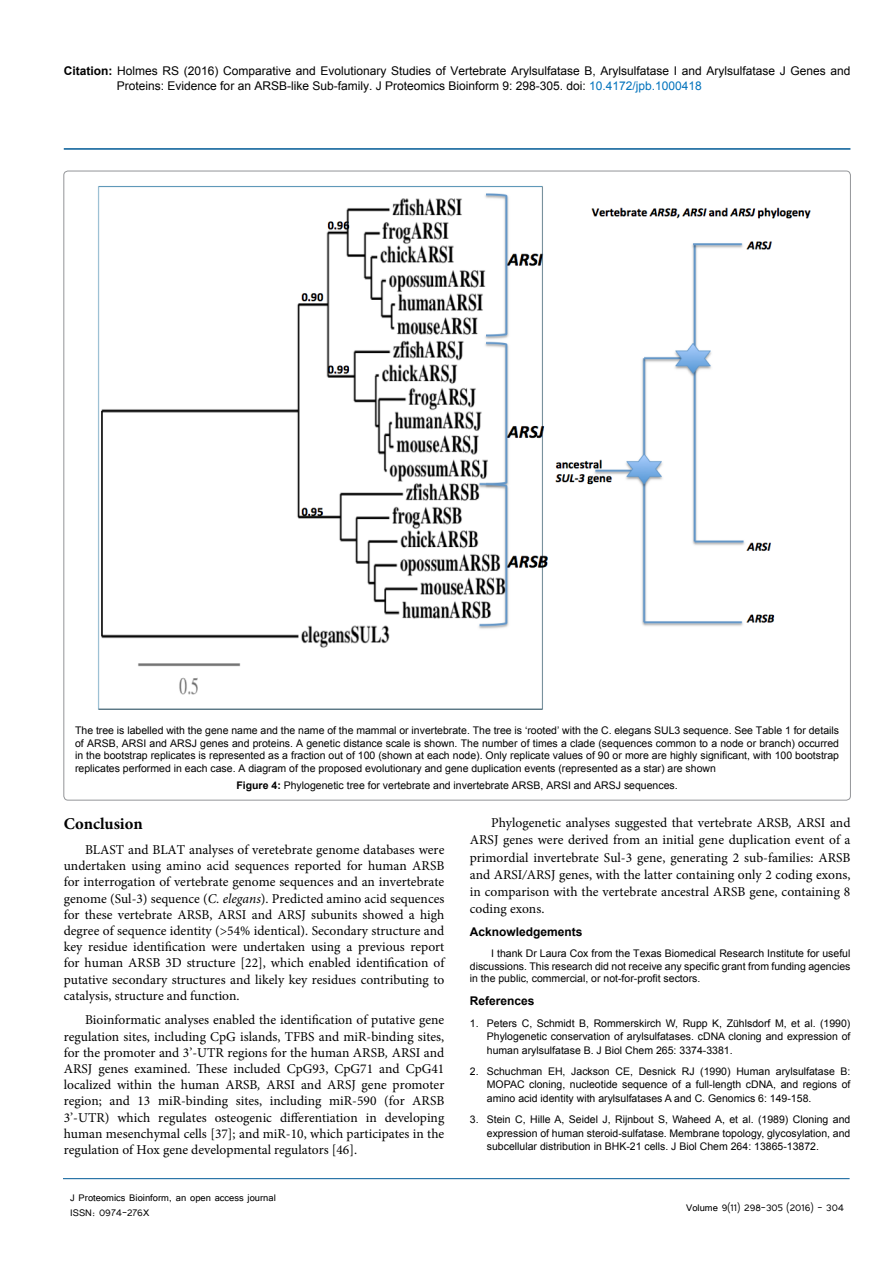
<style>
.page{position:relative;width:893px;height:1263px;background:#fff}
.page>*{position:absolute;margin:0;border:0;box-sizing:border-box;transform-origin:0 0}
.t1{font:700 16.5px "Minion Pro";color:#000}
.t2{font:13.5px/16.2px "Minion Pro";color:#000;text-align:justify}
.t3{font:12px/14.4px "Arial";color:#000}
.t4{font:12px/14.4px "Tunga";color:#000}
.t5{font:700 12px "Arial";color:#000}
.t6{font:10.5px/13.2px "Arial";color:#000;text-align:justify}
.s1{font-weight:700}
.s2{color:#0072bc}
.s3{font-style:italic}
</style>
<div class="page">
<hr style="left:64px;top:148px;width:786px;height:2px;background:#005a96">
<hr style="left:63px;top:1178px;width:787px;height:1px;background:#005a96">
<img style="left:98px;top:186px;width:713px;height:524px">
<p class="t3" style="left:117px;top:64px;width:735px;text-indent:-53px"><span class="s1">Citation:</span> Holmes RS (2016) Comparative and Evolutionary Studies of Vertebrate Arylsulfatase B, Arylsulfatase I and Arylsulfatase J Genes and<br>Proteins: Evidence for an ARSB-like Sub-family. J Proteomics Bioinform 9: 298-305. doi: <span class="s2">10.4172/jpb.1000418</span></p>
<p class="t6" style="left:75px;top:724px;width:765px;line-height:12.6px">The tree is labelled with the gene name and the name of the mammal or invertebrate. The tree is ‘rooted’ with the C. elegans SUL3 sequence. See Table 1 for details of ARSB, ARSI and ARSJ genes and proteins. A genetic distance scale is shown. The number of times a clade (sequences common to a node or branch) occurred in the bootstrap replicates is represented as a fraction out of 100 (shown at each node). Only replicate values of 90 or more are highly significant, with 100 bootstrap replicates performed in each case. A diagram of the proposed evolutionary and gene duplication events (represented as a star) are shown</p>
<p class="t6" style="left:236px;top:778px;width:443px"><span class="s1">Figure 4:</span> Phylogenetic tree for vertebrate and invertebrate ARSB, ARSI and ARSJ sequences.</p>
<p class="t1" style="left:64px;top:812px;width:81px">Conclusion</p>
<p class="t2" style="left:64px;top:841px;width:382px;text-indent:21px">BLAST and BLAT analyses of veretebrate genome databases were undertaken using amino acid sequences reported for human ARSB for interrogation of vertebrate genome sequences and an invertebrate genome (Sul-3) sequence (<span class="s3">C. elegans</span>). Predicted amino acid sequences for these vertebrate ARSB, ARSI and ARSJ subunits showed a high degree of sequence identity (&gt;54% identical). Secondary structure and key residue identification were undertaken using a previous report for human ARSB 3D structure [22], which enabled identification of putative secondary structures and likely key residues contributing to catalysis, structure and function.</p>
<p class="t2" style="left:64px;top:1012px;width:382px;text-indent:21px">Bioinformatic analyses enabled the identification of putative gene regulation sites, including CpG islands, TFBS and miR-binding sites, for the promoter and 3’-UTR regions for the human ARSB<span class="s3">,</span> ARSI and ARSJ genes examined. These included CpG93, CpG71 and CpG41 localized within the human ARSB<span class="s3">,</span> ARSI and ARSJ gene promoter region; and 13 miR-binding sites, including miR-590 (for ARSB 3’-UTR) which regulates osteogenic differentiation in developing human mesenchymal cells [37]; and miR-10, which participates in the regulation of Hox gene developmental regulators [46].</p>
<p class="t2" style="left:470px;top:814px;width:382px;line-height:17.2px;text-indent:21px">Phylogenetic analyses suggested that vertebrate ARSB<span class="s3">,</span> ARSI and ARSJ genes were derived from an initial gene duplication event of a primordial invertebrate Sul-3 gene, generating 2 sub-families: ARSB and ARSI<span class="s3">/</span>ARSJ genes, with the latter containing only 2 coding exons, in comparison with the vertebrate ancestral ARSB gene, containing 8 coding exons.</p>
<p class="t5" style="left:470px;top:924px;width:114px">Acknowledgements</p>
<p class="t6" style="left:470px;top:947px;width:382px;line-height:12.6px;text-indent:21px">I thank Dr Laura Cox from the Texas Biomedical Research Institute for useful discussions. This research did not receive any specific grant from funding agencies in the public, commercial, or not-for-profit sectors.</p>
<p class="t5" style="left:470px;top:993px;width:66px">References</p>
<p class="t6" style="left:487px;top:1017px;width:365px;text-indent:-17px">1. Peters C, Schmidt B, Rommerskirch W, Rupp K, Zühlsdorf M, et al. (1990)<br>Phylogenetic conservation of arylsulfatases. cDNA cloning and expression of human arylsulfatase B. J Biol Chem 265: 3374-3381.</p>
<p class="t6" style="left:487px;top:1065px;width:365px;text-indent:-17px">2. Schuchman EH, Jackson CE, Desnick RJ (1990) Human arylsulfatase B:<br>MOPAC cloning, nucleotide sequence of a full-length cDNA, and regions of amino acid identity with arylsulfatases A and C. Genomics 6: 149-158.</p>
<p class="t6" style="left:487px;top:1113px;width:365px;text-indent:-17px">3. Stein C, Hille A, Seidel J, Rijnbout S, Waheed A, et al. (1989) Cloning and expression of human steroid-sulfatase. Membrane topology, glycosylation, and subcellular distribution in BHK-21 cells. J Biol Chem 264: 13865-13872.</p>
<p class="t4" style="left:70px;top:1190px;width:207px">J Proteomics Bioinform, an open access journal<br>ISSN: 0974-276X</p>
<p class="t4" style="left:686px;top:1200px;width:160px">Volume 9(11) 298-305 (2016) - 304</p>
</div>
